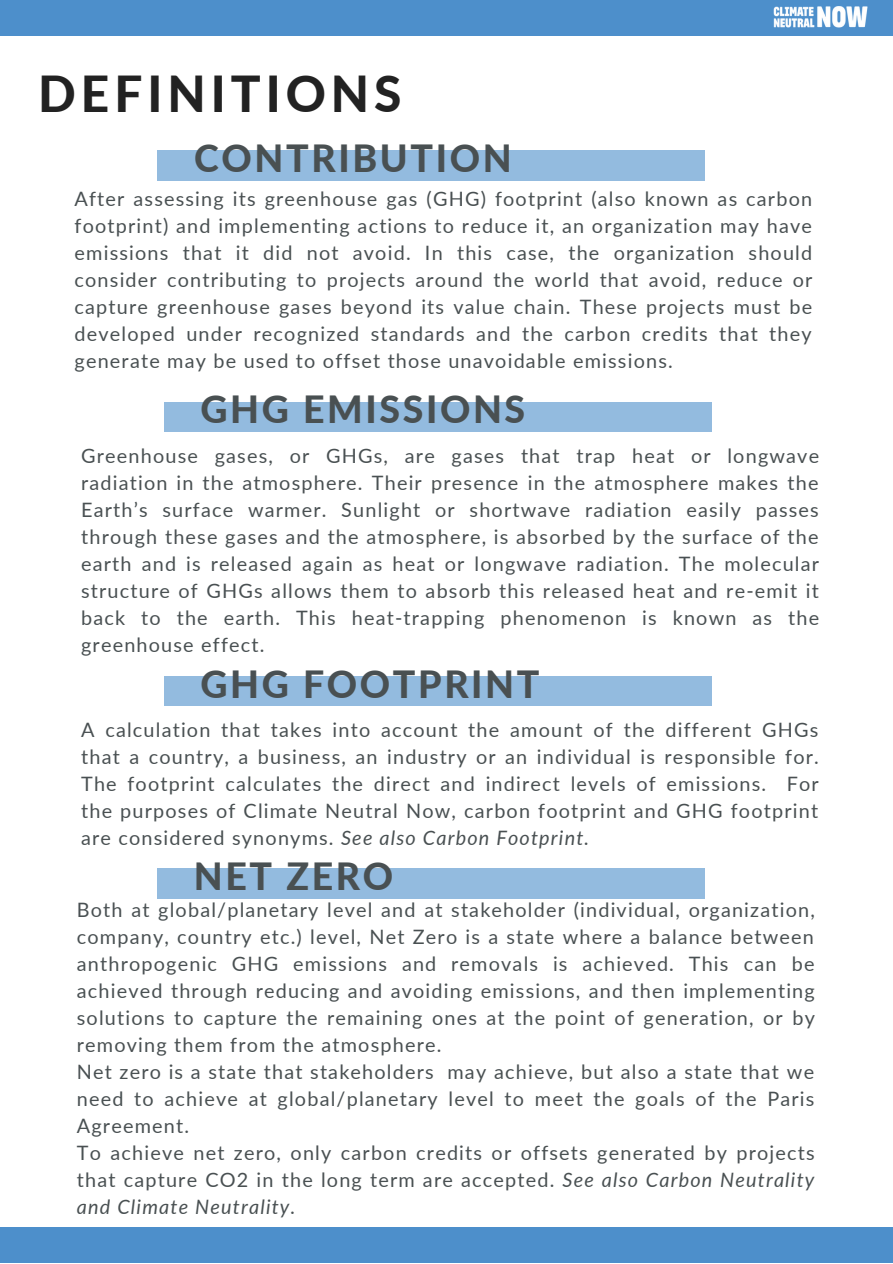
<style>
.page{position:relative;width:893px;height:1264px;background:#fff}
.page>*{position:absolute;margin:0;border:0;box-sizing:border-box;transform-origin:0 0}
.t1{font:800 49.65px "Lato";letter-spacing:.1em;color:#222}
.t2{font:800 37.5px "Lato";letter-spacing:.07em;color:#495052}
.t3{font:19.8px/27px "Lato";letter-spacing:.06em;color:#495052;text-align:justify}
.s1{font-style:italic}
</style>
<div class="page">
<div style="left:158px;top:151px;width:547px;height:29px;background:#93bbdf"></div>
<div style="left:0;top:1226px;width:892px;height:36px;background:#4d8fcb"></div>
<div style="left:0;top:0;width:892px;height:36px;background:#4d8fcb"></div>
<img style="left:773px;top:6px;width:95px;height:22px">
<div style="left:164px;top:402px;width:547px;height:30px;background:#93bbdf"></div>
<div style="left:164px;top:676px;width:547px;height:30px;background:#93bbdf"></div>
<div style="left:157px;top:868px;width:547px;height:30px;background:#93bbdf"></div>
<h1 class="t1" style="left:38px;top:63px;width:365px">DEFINITIONS</h1>
<h2 class="t2" style="left:194px;top:135px;width:319px">CONTRIBUTION</h2>
<p class="t3" style="left:75px;top:185px;width:739px">After assessing its greenhouse gas (GHG) footprint (also known as carbon footprint) and implementing actions to reduce it, an organization may have emissions that it did not avoid. In this case, the organization should consider contributing to projects around the world that avoid, reduce or capture greenhouse gases beyond its value chain. These projects must be developed under recognized standards and the carbon credits that they generate may be used to offset those unavoidable emissions.</p>
<h2 class="t2" style="left:200px;top:386px;width:326px">GHG EMISSIONS</h2>
<p class="t3" style="left:81px;top:441px;width:739px">Greenhouse gases, or GHGs, are gases that trap heat or longwave radiation in the atmosphere. Their presence in the atmosphere makes the Earth’s surface warmer. Sunlight or shortwave radiation easily passes through these gases and the atmosphere, is absorbed by the surface of the earth and is released again as heat or longwave radiation. The molecular structure of GHGs allows them to absorb this released heat and re-emit it back to the earth. This heat-trapping phenomenon is known as the greenhouse effect.</p>
<h2 class="t2" style="left:200px;top:660px;width:341px">GHG FOOTPRINT</h2>
<p class="t3" style="left:81px;top:715px;width:739px">A calculation that takes into account the amount of the different GHGs that a country, a business, an industry or an individual is responsible for.<br>The footprint calculates the direct and indirect levels of emissions. For the purposes of Climate Neutral Now, carbon footprint and GHG footprint are considered synonyms. <span class="s1">See also Carbon Footprint.</span></p>
<h2 class="t2" style="left:194px;top:852px;width:201px">NET ZERO</h2>
<p class="t3" style="left:77px;top:895px;width:739px;text-align:left">Both at global/planetary level and at stakeholder (individual, organization, company, country etc.) level, Net Zero is a state where a balance between anthropogenic GHG emissions and removals is achieved. This can be achieved through reducing and avoiding emissions, and then implementing solutions to capture the remaining ones at the point of generation, or by removing them from the atmosphere.<br>Net zero is a state that stakeholders may achieve, but also a state that we need to achieve at global/planetary level to meet the goals of the Paris Agreement.<br>To achieve net zero, only carbon credits or offsets generated by projects that capture CO2 in the long term are accepted. <span class="s1">See also Carbon Neutrality and Climate Neutrality.</span></p>
</div>
